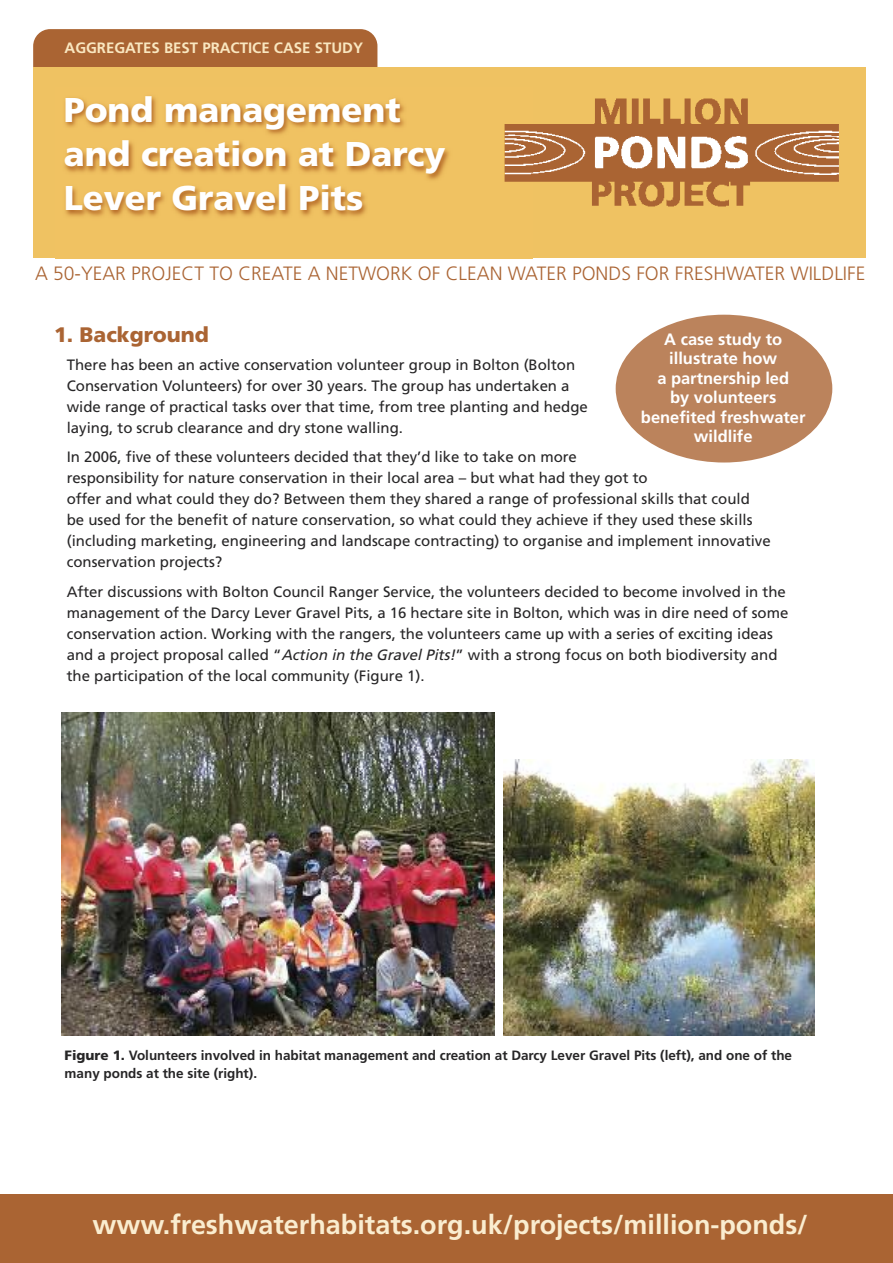
<style>
.page{position:relative;width:893px;height:1263px;background:#fff}
.page>*{position:absolute;margin:0;border:0;box-sizing:border-box;transform-origin:0 0}
.t1{font:900 34.35px/43.7px "Frutiger";color:#fff}
.t2{font:700 27px "Frutiger";color:#faedd0}
.t3{font:900 21px "Frutiger";color:#aa6433}
.t4{font:300 19.35px "Frutiger";color:#aa6433}
.t5{font:700 16.5px/19.5px "Frutiger";color:#fff;text-align:center}
.t6{font:15px/21px "Frutiger";color:#272627}
.t7{font:700 15px "Frutiger";color:#f9e7c0}
.t8{font:700 13.5px/18px "Frutiger";color:#272627}
.s1{font-style:italic}
.s2{font-weight:900}
</style>
<div class="page">
<div style="left:33px;top:29px;width:344px;height:83px;background:#aa6433;border-radius:17px"></div>
<div style="left:33px;top:68px;width:833px;height:190px;background:#efc262"></div>
<img style="left:56px;top:96px;width:477px;height:163px">
<div style="left:616px;top:315px;width:216px;height:147px;background:#bb835c;border-radius:50%"></div>
<img style="left:486px;top:96px;width:353px;height:117px">
<div style="left:0;top:1194px;width:893px;height:69px;background:#aa6433"></div>
<img style="left:62px;top:713px;width:432px;height:322px">
<img style="left:504px;top:759px;width:310px;height:276px">
<p class="t7" style="left:64px;top:42px;width:300px">AGGREGATES BEST PRACTICE CASE STUDY</p>
<h1 class="t1" style="left:64px;top:91px;width:383px">Pond management and creation at Darcy<br>Lever Gravel Pits</h1>
<p class="t4" style="left:35px;top:266px;width:832px">A 50-YEAR PROJECT TO CREATE A NETWORK OF CLEAN WATER PONDS FOR FRESHWATER WILDLIFE</p>
<h3 class="t3" style="left:54px;top:326px;width:156px">1. Background</h3>
<p class="t6" style="left:67px;top:355px;width:523px">There has been an active conservation volunteer group in Bolton (Bolton Conservation Volunteers) for over 30 years. The group has undertaken a wide range of practical tasks over that time, from tree planting and hedge laying, to scrub clearance and dry stone walling.</p>
<p class="t6" style="left:67px;top:447px;width:706px">In 2006, five of these volunteers decided that they’d like to take on more<br>responsibility for nature conservation in their local area – but what had they got to<br>offer and what could they do? Between them they shared a range of professional skills that could be used for the benefit of nature conservation, so what could they achieve if they used these skills (including marketing, engineering and landscape contracting) to organise and implement innovative conservation projects?</p>
<p class="t6" style="left:67px;top:582px;width:723px">After discussions with Bolton Council Ranger Service, the volunteers decided to become involved in the management of the Darcy Lever Gravel Pits, a 16 hectare site in Bolton, which was in dire need of some conservation action. Working with the rangers, the volunteers came up with a series of exciting ideas and a project proposal called “<span class="s1">ActionintheGravelPits!</span>” with a strong focus on both biodiversity and the participation of the local community (Figure 1).</p>
<p class="t5" style="left:641px;top:330px;width:166px">A case study to illustrate how<br>a partnership led<br>by volunteers benefited freshwater wildlife</p>
<p class="t8" style="left:65px;top:1047px;width:729px"><span class="s2">Figure 1.</span> Volunteers involved in habitat management and creation at Darcy Lever Gravel Pits (left), and one of the many ponds at the site (right).</p>
<h2 class="t2" style="left:92px;top:1214px;width:717px">www.freshwaterhabitats.org.uk/projects/million-ponds/</h2>
</div>
